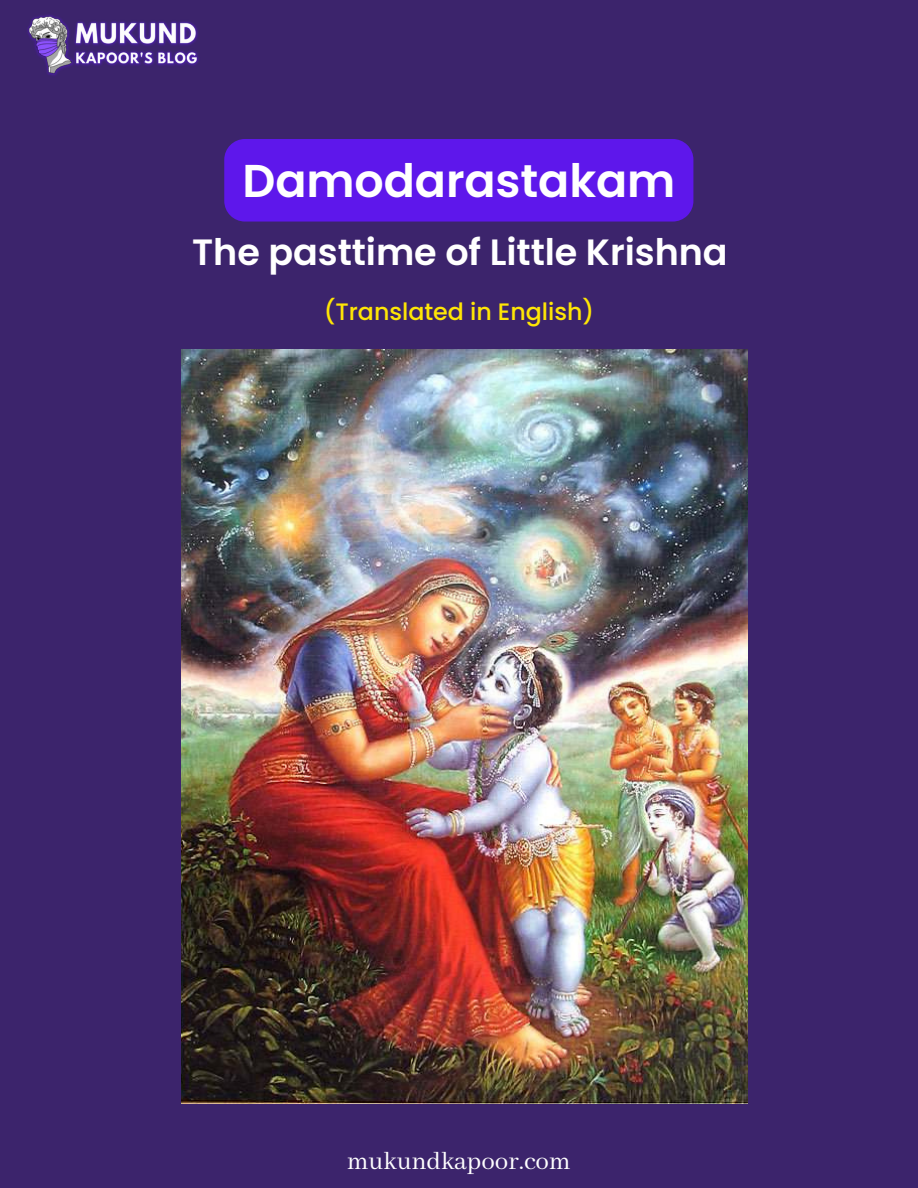
<style>
.page{position:relative;width:918px;height:1188px;background:#3c246c}
.page>*{position:absolute;margin:0;border:0;box-sizing:border-box;transform-origin:0 0}
.t1{font:600 46.05px "Poppins";color:#fff}
.t2{font:600 36.6px "Poppins";color:#fff}
.t3{font:27px "Abhaya Libre";color:#fff}
.t4{font:500 23.85px "Poppins";color:#ffe605}
</style>
<div class="page">
<img style="left:181px;top:349px;width:566px;height:755px">
<img style="left:27px;top:15px;width:172px;height:61px">
<div style="left:224px;top:139px;width:469px;height:83px;background:#5e17eb"></div>
<p class="t1" style="left:243px;top:148px;width:434px">Damodarastakam</p>
<p class="t2" style="left:192px;top:227px;width:537px">The pasttime of Little Krishna</p>
<p class="t4" style="left:324px;top:295px;width:272px">(Translated in English)</p>
<p class="t3" style="left:347px;top:1147px;width:225px">mukundkapoor.com</p>
</div>
